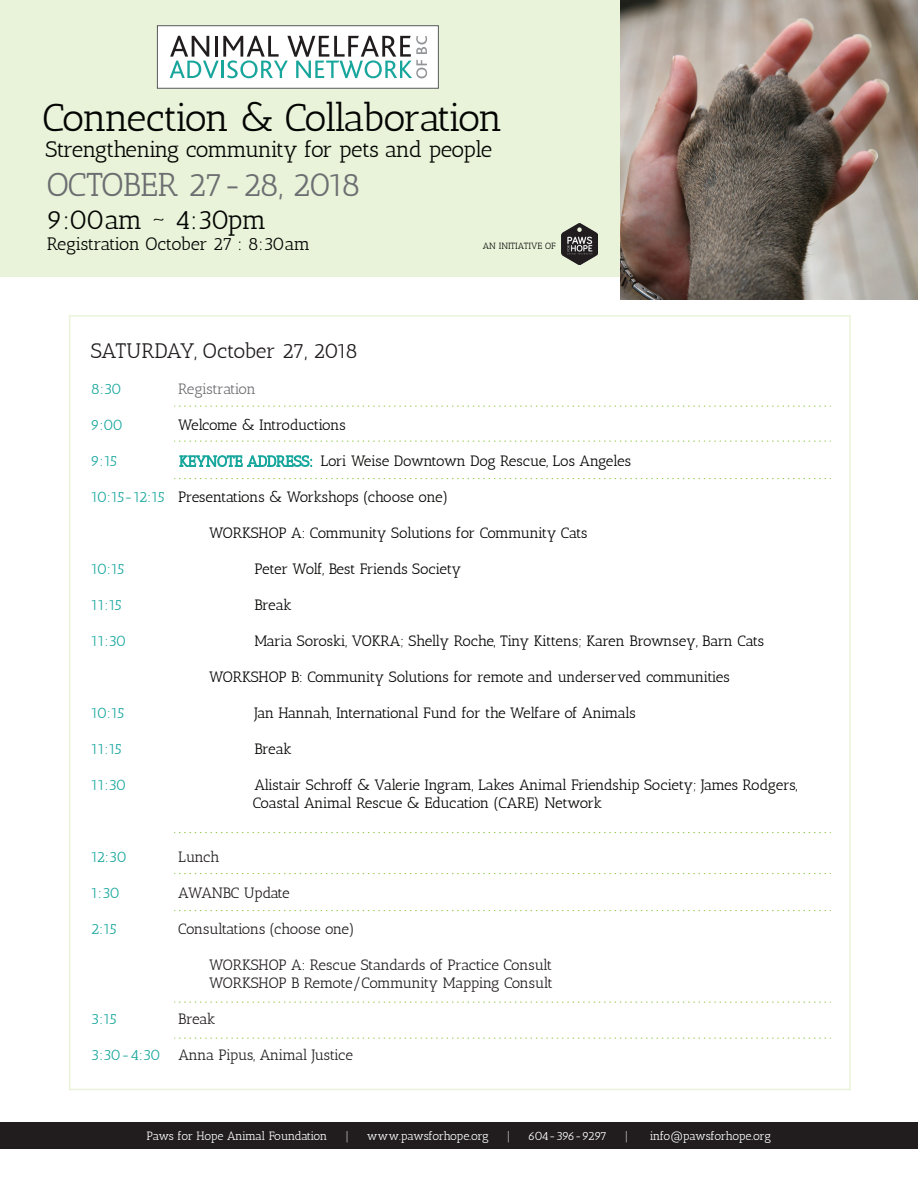
<style>
.page{position:relative;width:918px;height:1188px;background:#fff}
.page>*{position:absolute;margin:0;border:0;box-sizing:border-box;transform-origin:0 0}
.t1{font:39px "Antic Slab";letter-spacing:-.055em;color:#040503}
.t2{font:33px "Antic Slab";letter-spacing:-.05em;color:#6d6e71}
.t3{font:27px "Antic Slab";letter-spacing:-.06em;color:#040503}
.t4{font:22.5px "Antic Slab";letter-spacing:-.05em;color:#040503}
.t5{font:21px "Antic Slab";letter-spacing:-.04em;color:#211d1e}
.t6{font:18px "Antic Slab";letter-spacing:-.04em;color:#040503}
.t7{font:15px/18px "Antic Slab";letter-spacing:-.04em;color:#040503}
.t8{font:15px/18px "Antic Slab";letter-spacing:-.04em;color:#211d1e}
.t9{font:15px "Antic Slab";letter-spacing:-.075em;color:#18a79d}
.t10{font:15px "Antic Slab";letter-spacing:-.04em;color:#6d6e71}
.t11{font:12px "Antic Slab";letter-spacing:-.04em;color:#fff}
.t12{font:12px "Antic Slab";letter-spacing:-.095em;color:#fff}
.t13{font:12px "Antic Slab";color:#bbbdbf}
.t14{font:9px "Antic Slab";letter-spacing:-.01em;color:#040503}
.s1{color:#18a79d}
</style>
<div class="page">
<div style="left:0;top:0;width:642px;height:277px;background:#e8f3d9"></div>
<img style="left:620px;top:0;width:298px;height:300px">
<div style="left:157px;top:25px;width:282px;height:63px;background:#fff;border:1px solid #58595b"></div>
<svg style="left:170px;top:36px;width:257px;height:42px"></svg>
<img style="left:561px;top:224px;width:37px;height:41px">
<div style="left:0;top:1122px;width:918px;height:27px;background:#211d1e"></div>
<svg style="left:174px;top:478px;width:657px;height:1px"></svg>
<svg style="left:174px;top:441px;width:657px;height:1px"></svg>
<svg style="left:174px;top:406px;width:657px;height:1px"></svg>
<svg style="left:174px;top:873px;width:657px;height:1px"></svg>
<svg style="left:174px;top:832px;width:657px;height:1px"></svg>
<svg style="left:174px;top:1038px;width:657px;height:1px"></svg>
<svg style="left:174px;top:1002px;width:657px;height:1px"></svg>
<svg style="left:174px;top:910px;width:657px;height:1px"></svg>
<svg style="left:180px;top:455px;width:132px;height:12px"></svg>
<h1 class="t1" style="left:43px;top:95px;width:462px">Connection &amp; Collaboration</h1>
<h3 class="t4" style="left:46px;top:136px;width:448px">Strengthening community for pets and people</h3>
<h2 class="t2" style="left:47px;top:165px;width:316px">OCTOBER 27-28, 2018</h2>
<h3 class="t3" style="left:47px;top:203px;width:221px">9:00am ~ 4:30pm</h3>
<p class="t6" style="left:47px;top:234px;width:265px">Registration October 27 : 8:30am</p>
<p class="t14" style="left:483px;top:240px;width:74px">AN INITIATIVE OF</p>
<h3 class="t5" style="left:91px;top:339px;width:268px">SATURDAY, October 27, 2018</h3>
<p class="t9" style="left:91px;top:380px;width:32px">8:30</p>
<p class="t10" style="left:178px;top:380px;width:79px">Registration</p>
<p class="t9" style="left:91px;top:416px;width:34px">9:00</p>
<p class="t7" style="left:178px;top:416px;width:169px">Welcome &amp; Introductions</p>
<p class="t9" style="left:91px;top:452px;width:28px">9:15</p>
<p class="t7" style="left:320px;top:452px;width:312px">Lori Weise Downtown Dog Rescue, Los Angeles</p>
<p class="t7" style="left:91px;top:488px;width:359px"><span class="s1">10:15-12:15</span> Presentations &amp; Workshops (choose one)</p>
<p class="t7" style="left:209px;top:524px;width:380px">WORKSHOP A: Community Solutions for Community Cats</p>
<p class="t9" style="left:91px;top:560px;width:35px">10:15</p>
<p class="t7" style="left:254px;top:560px;width:208px">Peter Wolf, Best Friends Society</p>
<p class="t9" style="left:91px;top:596px;width:32px">11:15</p>
<p class="t7" style="left:254px;top:596px;width:39px">Break</p>
<p class="t9" style="left:91px;top:632px;width:37px">11:30</p>
<p class="t7" style="left:254px;top:632px;width:511px">Maria Soroski, VOKRA; Shelly Roche, Tiny Kittens; Karen Brownsey, Barn Cats</p>
<p class="t7" style="left:209px;top:668px;width:522px">WORKSHOP B: Community Solutions for remote and underserved communities</p>
<p class="t9" style="left:91px;top:704px;width:35px">10:15</p>
<p class="t7" style="left:254px;top:704px;width:383px">Jan Hannah, International Fund for the Welfare of Animals</p>
<p class="t9" style="left:91px;top:740px;width:32px">11:15</p>
<p class="t7" style="left:254px;top:740px;width:39px">Break</p>
<p class="t9" style="left:91px;top:776px;width:37px">11:30</p>
<p class="t7" style="left:253px;top:776px;width:546px">Alistair Schroff &amp; Valerie Ingram, Lakes Animal Friendship Society; James Rodgers,<br>Coastal Animal Rescue &amp; Education (CARE) Network</p>
<p class="t9" style="left:91px;top:848px;width:37px">12:30</p>
<p class="t8" style="left:178px;top:848px;width:43px">Lunch</p>
<p class="t9" style="left:91px;top:884px;width:30px">1:30</p>
<p class="t8" style="left:178px;top:884px;width:113px">AWANBC Update</p>
<p class="t9" style="left:91px;top:920px;width:27px">2:15</p>
<p class="t8" style="left:178px;top:920px;width:178px">Consultations (choose one)</p>
<p class="t8" style="left:209px;top:956px;width:345px">WORKSHOP A: Rescue Standards of Practice Consult<br>WORKSHOP B Remote/Community Mapping Consult</p>
<p class="t9" style="left:91px;top:1010px;width:27px">3:15</p>
<p class="t8" style="left:178px;top:1010px;width:39px">Break</p>
<p class="t8" style="left:91px;top:1046px;width:264px"><span class="s1">3:30-4:30</span> Anna Pipus, Animal Justice</p>
<p class="t11" style="left:146px;top:1128px;width:183px">Paws for Hope Animal Foundation</p>
<p class="t13" style="left:345px;top:1128px;width:5px">|</p>
<p class="t11" style="left:367px;top:1128px;width:124px">www.pawsforhope.org</p>
<p class="t13" style="left:507px;top:1128px;width:5px">|</p>
<p class="t12" style="left:528px;top:1128px;width:80px">604-396-9297</p>
<p class="t13" style="left:625px;top:1128px;width:5px">|</p>
<p class="t11" style="left:650px;top:1128px;width:123px">info@pawsforhope.org</p>
</div>
